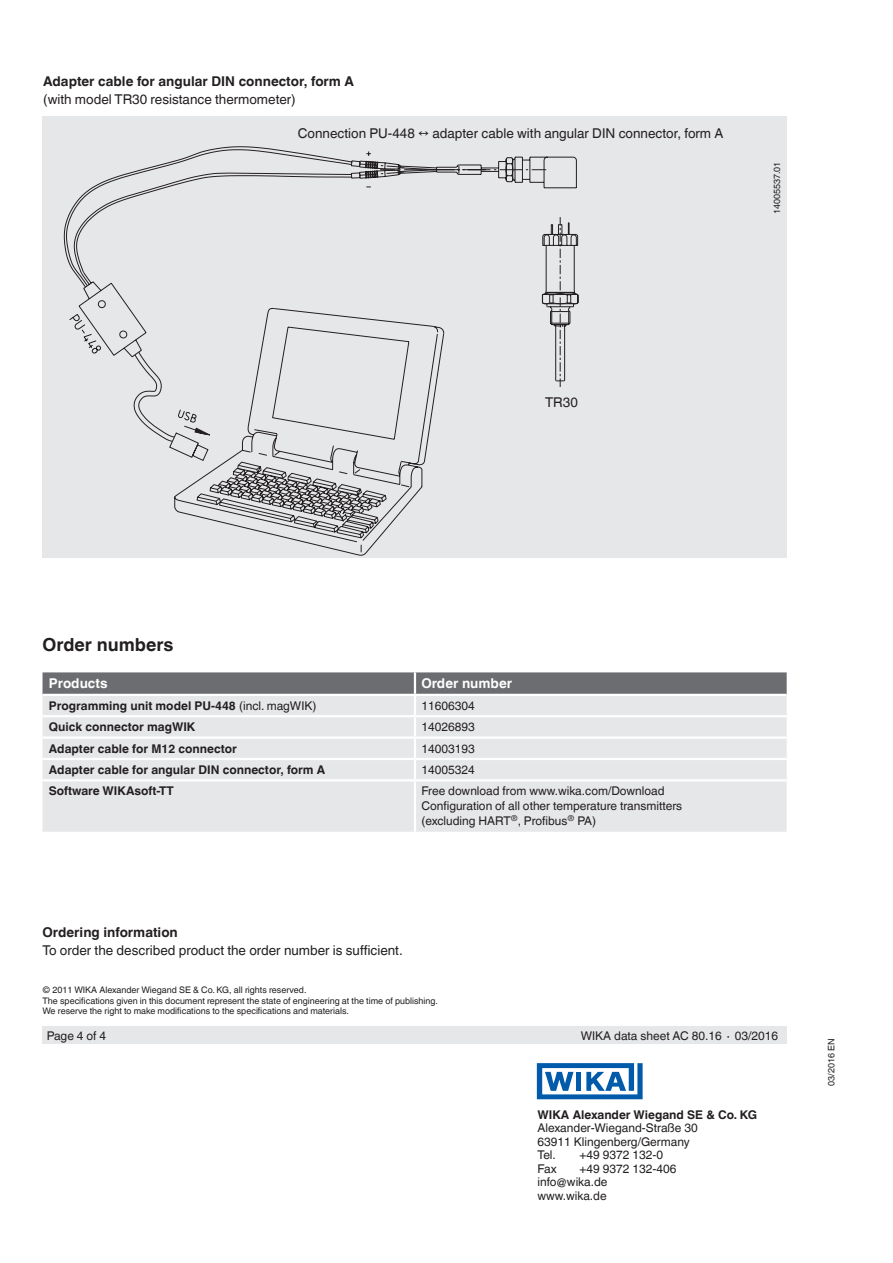
<style>
.page{position:relative;width:893px;height:1263px;background:#fff}
.page>*{position:absolute;margin:0;border:0;box-sizing:border-box;transform-origin:0 0}
.t1{font:700 18px "Helvetica World";color:#231f20}
.t2{font:13.5px "Helvetica World";color:#231f20}
.t3{font:700 13.5px "Helvetica World";color:#231f20}
.t4{font:700 13.5px "Helvetica World";color:#fff}
.t5{font:12px/13.5px "Helvetica World";color:#231f20}
.t6{font:700 12px "Helvetica World";color:#231f20}
.t7{font:9px/10.5px "Helvetica World";color:#231f20}
.s1{font-weight:400}
</style>
<div class="page">
<svg style="left:537px;top:1063px;width:106px;height:36px"></svg>
<div style="left:43px;top:1027px;width:744px;height:17px;background:#e6e7e9"></div>
<div style="left:43px;top:116px;width:743px;height:442px;background:#e6e7e9"></div>
<div style="left:43px;top:781px;width:744px;height:51px;background:#e6e7e9"></div>
<svg style="left:43px;top:672px;width:744px;height:107px;background:#cfd0d2"></svg>
<hr style="left:414px;top:781px;width:2px;height:51px;background:#fff">
<hr style="left:43px;top:694px;width:372px;height:2px;background:#fff">
<hr style="left:415px;top:694px;width:372px;height:2px;background:#fff">
<svg style="left:290px;top:382px;width:147px;height:174px"></svg>
<svg style="left:169px;top:425px;width:218px;height:114px"></svg>
<svg style="left:133px;top:382px;width:219px;height:60px"></svg>
<svg style="left:63px;top:146px;width:516px;height:236px"></svg>
<svg style="left:68px;top:300px;width:60px;height:54px"></svg>
<p class="t3" style="left:43px;top:74px;width:312px">Adapter cable for angular DIN connector, form A</p>
<p class="t2" style="left:43px;top:92px;width:254px">(with model TR30 resistance thermometer)</p>
<p class="t2" style="left:298px;top:126px;width:427px">Connection PU-448 ↔ adapter cable with angular DIN connector, form A</p>
<p class="t7" style="left:772px;top:214px;width:54px;rotate:-90deg">14005537.01</p>
<p class="t2" style="left:545px;top:395px;width:34px">TR30</p>
<h1 class="t1" style="left:43px;top:635px;width:132px">Order numbers</h1>
<p class="t4" style="left:49px;top:676px;width:60px">Products</p>
<p class="t4" style="left:421px;top:676px;width:92px">Order number</p>
<p class="t6" style="left:49px;top:699px;width:269px">Programming unit model PU-448 <span class="s1">(incl. magWIK)</span></p>
<p class="t5" style="left:421px;top:699px;width:55px">11606304</p>
<p class="t6" style="left:49px;top:720px;width:148px">Quick connector magWIK</p>
<p class="t5" style="left:421px;top:720px;width:55px">14026893</p>
<p class="t6" style="left:49px;top:741px;width:190px">Adapter cable for M12 connector</p>
<p class="t5" style="left:421px;top:742px;width:55px">14003193</p>
<p class="t6" style="left:49px;top:763px;width:278px">Adapter cable for angular DIN connector, form A</p>
<p class="t5" style="left:421px;top:763px;width:55px">14005324</p>
<p class="t6" style="left:49px;top:784px;width:126px">Software WIKAsoft-TT</p>
<p class="t5" style="left:421px;top:784px;width:262px;line-height:15px">Free download from www.wika.com/Download<br>Configuration of all other temperature transmitters (excluding HART<sup>®</sup>, Profibus<sup>®</sup> PA)</p>
<p class="t3" style="left:43px;top:924px;width:137px">Ordering information</p>
<p class="t2" style="left:43px;top:942px;width:362px">To order the described product the order number is sufficient.</p>
<p class="t7" style="left:43px;top:985px;width:397px">© 2011 WIKA Alexander Wiegand SE &amp; Co. KG, all rights reserved.<br>The specifications given in this document represent the state of engineering at the time of publishing.<br>We reserve the right to make modifications to the specifications and materials.</p>
<p class="t5" style="left:47px;top:1029px;width:61px">Page 4 of 4</p>
<p class="t5" style="left:581px;top:1029px;width:199px">WIKA data sheet AC 80.16 ∙ 03/2016</p>
<p class="t6" style="left:537px;top:1107px;width:221px">WIKA Alexander Wiegand SE &amp; Co. KG</p>
<p class="t5" style="left:537px;top:1121px;width:162px">Alexander-Wiegand-Straße 30<br>63911 Klingenberg/Germany<br>Tel.</p>
<p class="t5" style="left:579px;top:1148px;width:85px">+49 9372 132-0</p>
<p class="t5" style="left:537px;top:1161px;width:21px">Fax</p>
<p class="t5" style="left:537px;top:1161px;width:140px;text-indent:42px">+49 9372 132-406 info@wika.de www.wika.de</p>
<p class="t7" style="left:826px;top:1086px;width:49px;rotate:-90deg">03/2016 EN</p>
</div>
